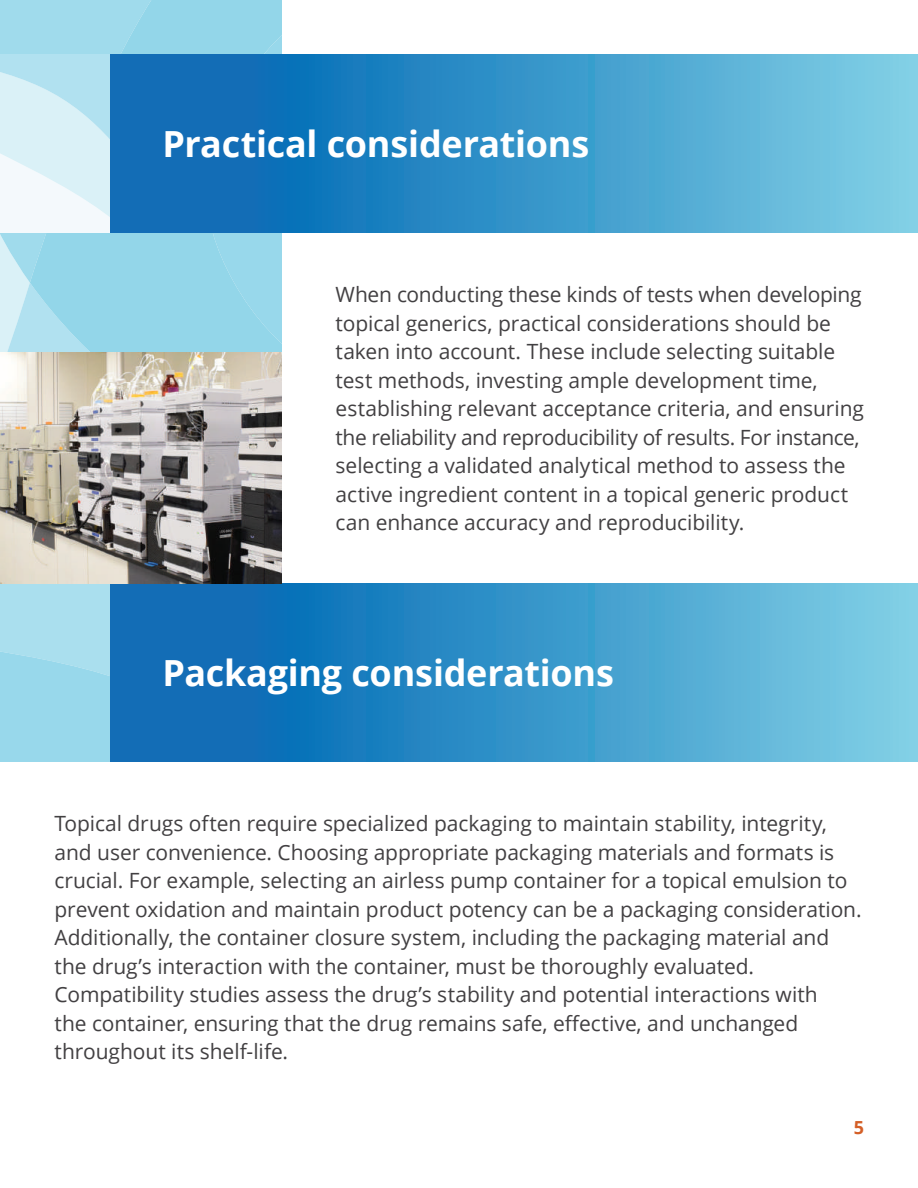
<style>
.page{position:relative;width:918px;height:1188px;background:#fff}
.page>*{position:absolute;margin:0;border:0;box-sizing:border-box;transform-origin:0 0}
.t1{font:700 36px "Open Sans";letter-spacing:-.005em;color:#fff}
.t2{font:21px/28.5px "Open Sans";letter-spacing:-.005em;color:#424042}
.t3{font:700 18px "Open Sans";color:#d45f27}
</style>
<div class="page">
<svg style="left:0;top:0;width:30px;height:352px;background:#b9e4f0"></svg>
<svg style="left:30px;top:0;width:252px;height:352px;background:#96d7e9"></svg>
<svg style="left:109px;top:54px;width:809px;height:178px;background:#3995c9"></svg>
<svg style="left:109px;top:583px;width:809px;height:178px;background:#3995c9"></svg>
<svg style="left:0;top:54px;width:109px;height:178px"></svg>
<svg style="left:0;top:583px;width:109px;height:178px;background:#a0dbec"></svg>
<img style="left:0;top:352px;width:282px;height:231px">
<h1 class="t1" style="left:163px;top:118px;width:428px">Practical considerations</h1>
<p class="t2" style="left:336px;top:280px;width:530px">When conducting these kinds of tests when developing topical generics, practical considerations should be taken into account. These include selecting suitable test methods, investing ample development time, establishing relevant acceptance criteria, and ensuring the reliability and reproducibility of results. For instance, selecting a validated analytical method to assess the active ingredient content in a topical generic product can enhance accuracy and reproducibility.</p>
<h1 class="t1" style="left:163px;top:648px;width:453px">Packaging considerations</h1>
<p class="t2" style="left:55px;top:809px;width:809px">Topical drugs often require specialized packaging to maintain stability, integrity, and user convenience. Choosing appropriate packaging materials and formats is crucial. For example, selecting an airless pump container for a topical emulsion to prevent oxidation and maintain product potency can be a packaging consideration.<br>Additionally, the container closure system, including the packaging material and the drug’s interaction with the container, must be thoroughly evaluated.<br>Compatibility studies assess the drug’s stability and potential interactions with<br>the container, ensuring that the drug remains safe, effective, and unchanged throughout its shelf-life.</p>
<p class="t3" style="left:854px;top:1115px;width:12px">5</p>
</div>
